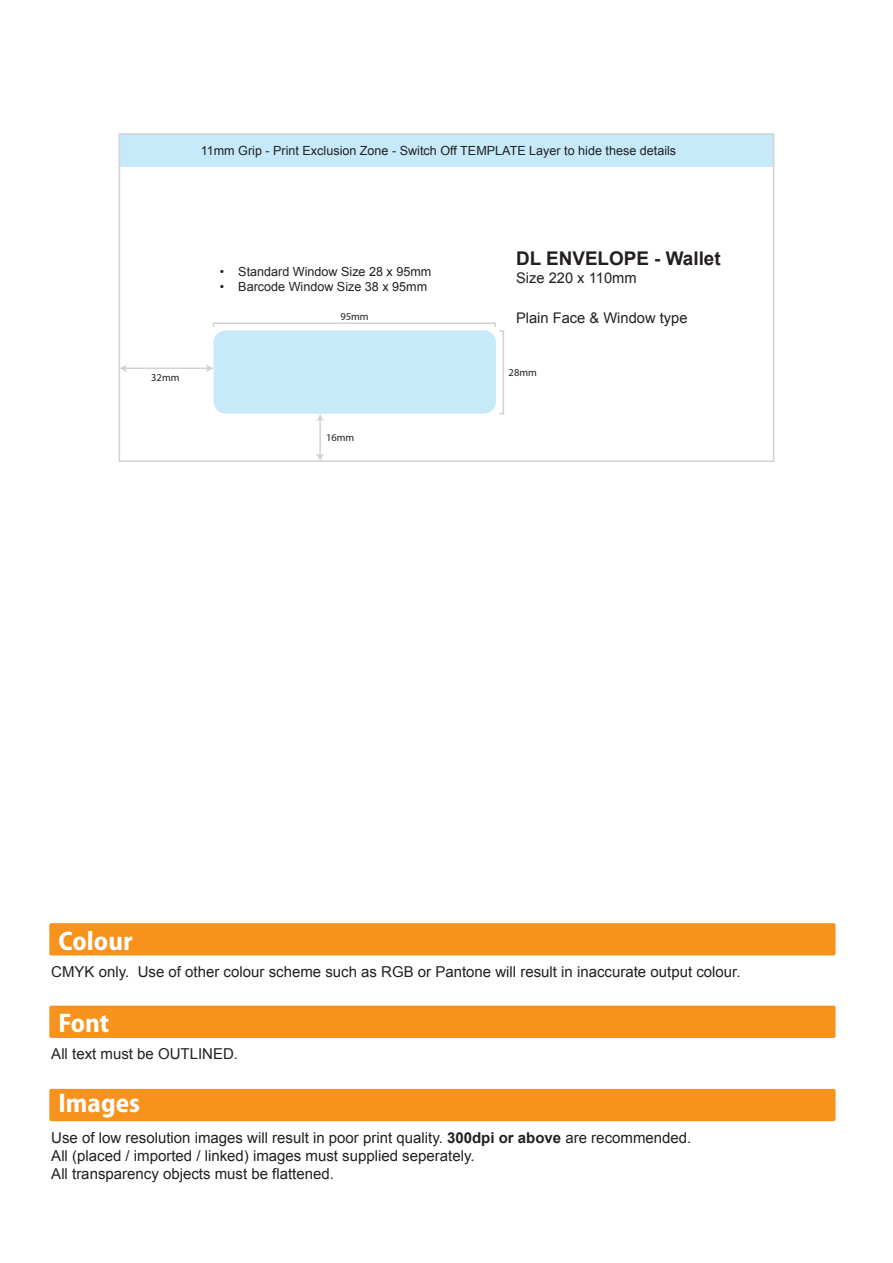
<style>
.page{position:relative;width:893px;height:1263px;background:#fff}
.page>*{position:absolute;margin:0;border:0;box-sizing:border-box;transform-origin:0 0}
.t1{font:700 semi-condensed 27px "Myriad Pro";color:#fff}
.t2{font:700 18.9px "Arial";color:#231f20}
.t3{font:15px/18px "Arial";color:#231f20}
.t4{font:14.7px "Arial";color:#231f20}
.t5{font:12.6px "Arial";color:#231f20}
.t6{font:10.5px "Myriad Pro";color:#231f20}
.s1{font-weight:700}
</style>
<div class="page">
<div style="left:49px;top:923px;width:787px;height:32px;background:#f7931d;border-radius:2px"></div>
<div style="left:49px;top:1005px;width:787px;height:33px;background:#f7931d;border-radius:2px"></div>
<div style="left:49px;top:1089px;width:787px;height:32px;background:#f7931d;border-radius:2px"></div>
<div style="left:119px;top:134px;width:655px;height:33px;background:#c6eafa"></div>
<div style="left:214px;top:330px;width:282px;height:84px;background:#c6eafa;border-radius:13px"></div>
<div style="left:119px;top:133px;width:655px;height:329px;border:2px solid #d1d2d4"></div>
<hr style="left:125px;top:367px;width:83px;height:2px;background:#d1d2d4">
<svg style="left:119px;top:364px;width:8px;height:9px"></svg>
<svg style="left:206px;top:364px;width:8px;height:9px"></svg>
<hr style="left:319px;top:419px;width:2px;height:37px;background:#d1d2d4">
<svg style="left:316px;top:453px;width:8px;height:8px"></svg>
<svg style="left:316px;top:414px;width:8px;height:7px"></svg>
<div style="left:499px;top:330px;width:5px;height:84px;border:2px solid #d1d2d4"></div>
<div style="left:213px;top:322px;width:283px;height:6px;border:2px solid #d1d2d4"></div>
<p class="t5" style="left:201px;top:143px;width:477px">11mm Grip - Print Exclusion Zone - Switch Off TEMPLATE Layer to hide these details</p>
<p class="t6" style="left:151px;top:371px;width:30px">32mm</p>
<p class="t5" style="left:220px;top:263px;width:213px">• Standard Window Size 28 x 95mm</p>
<p class="t5" style="left:220px;top:278px;width:209px">• Barcode Window Size 38 x 95mm</p>
<p class="t6" style="left:340px;top:310px;width:30px">95mm</p>
<p class="t6" style="left:326px;top:431px;width:30px">16mm</p>
<p class="t2" style="left:516px;top:246px;width:206px">DL ENVELOPE - Wallet</p>
<p class="t4" style="left:516px;top:268px;width:122px">Size 220 x 110mm</p>
<p class="t4" style="left:516px;top:308px;width:173px">Plain Face &amp; Window type</p>
<p class="t6" style="left:509px;top:365px;width:30px">28mm</p>
<h1 class="t1" style="left:58px;top:925px;width:76px">Colour</h1>
<p class="t3" style="left:51px;top:963px;width:691px">CMYK only. Use of other colour scheme such as RGB or Pantone will result in inaccurate output colour.</p>
<h1 class="t1" style="left:58px;top:1008px;width:52px">Font</h1>
<p class="t3" style="left:51px;top:1045px;width:188px">All text must be OUTLINED.</p>
<h1 class="t1" style="left:58px;top:1088px;width:83px">Images</h1>
<p class="t3" style="left:51px;top:1129px;width:641px">Use of low resolution images will result in poor print quality. <span class="s1">300dpi or above</span> are recommended.<br>All (placed / imported / linked) images must supplied seperately.<br>All transparency objects must be flattened.</p>
</div>
